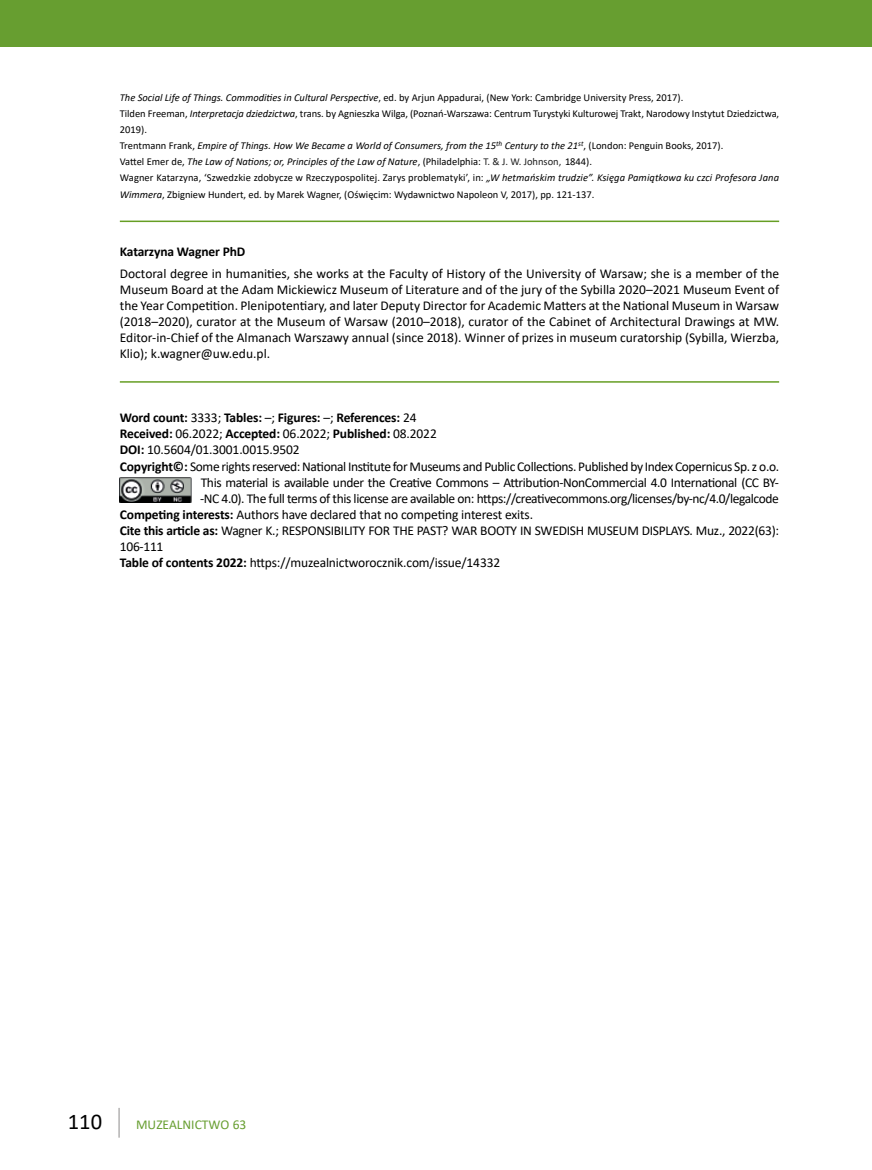
<style>
.page{position:relative;width:872px;height:1170px;background:#fff}
.page>*{position:absolute;margin:0;border:0;box-sizing:border-box;transform-origin:0 0}
.t1{font:22.5px "Calibri";color:#000}
.t2{font:13.5px/16px "Calibri";letter-spacing:-.03em;color:#000;text-align:justify}
.t3{font:13.5px "Calibri";letter-spacing:-.01em;color:#000}
.t4{font:700 13.5px "Calibri";letter-spacing:-.01em;color:#000}
.t5{font:13.5px "Calibri";color:#679e30}
.t6{font:10.5px/16px "Calibri";color:#000}
.s1{font-style:italic}
.s2{color:#1f1f1f}
.s3{font-weight:400}
.s4{font-weight:700}
</style>
<div class="page">
<hr style="left:118px;top:1107px;width:2px;height:30px;background:#b3b2b2">
<div style="left:0;top:0;width:872px;height:47px;background:#679e30"></div>
<hr style="left:120px;top:220px;width:659px;height:2px;background:#669e24">
<hr style="left:120px;top:381px;width:659px;height:1px;background:#669e24">
<img style="left:120px;top:477px;width:72px;height:25px">
<p class="t6" style="left:120px;top:89px;width:661px"><span class="s1">The Social Life of Things. Commodities in Cultural Perspective</span>, ed. by Arjun Appadurai, (New York: Cambridge University Press, 2017).<br>Tilden Freeman, <span class="s1">Interpretacja dziedzictwa</span>, trans. by Agnieszka Wilga, (Poznań-Warszawa: Centrum Turystyki Kulturowej Trakt, Narodowy Instytut Dziedzictwa, 2019).<br>Trentmann Frank, <span class="s1">Empire of Things. How We Became a World of Consumers, from the 15</span><sup>th</sup> <span class="s1">Century to the 21</span><sup>st</sup>, (London: Penguin Books, 2017).<br>Vattel Emer de, <span class="s1">The Law of Nations; or, Principles of the Law of Nature</span>, (Philadelphia: <span class="s2">T. &amp; J. W. Johnson,</span> 1844).<br>Wagner Katarzyna, ‘Szwedzkie zdobycze w Rzeczypospolitej. Zarys problematyki’, in: <span class="s1">„W hetmańskim trudzie”. Księga Pamiątkowa ku czci Profesora Jana Wimmera</span>, Zbigniew Hundert, ed. by Marek Wagner, (Oświęcim: Wydawnictwo Napoleon V, 2017), pp. 121-137.</p>
<p class="t4" style="left:120px;top:242px;width:127px">Katarzyna Wagner PhD</p>
<p class="t2" style="left:120px;top:265px;width:661px">Doctoral degree in humanities, she works at the Faculty of History of the University of Warsaw; she is a member of the Museum Board at the Adam Mickiewicz Museum of Literature and of the jury of the Sybilla 2020–2021 Museum Event of the Year Competition. Plenipotentiary, and later Deputy Director for Academic Matters at the National Museum in Warsaw (2018–2020), curator at the Museum of Warsaw (2010–2018), curator of the Cabinet of Architectural Drawings at MW.<br>Editor-in-Chief of the Almanach Warszawy annual (since 2018). Winner of prizes in museum curatorship (Sybilla, Wierzba, Klio); k.wagner@uw.edu.pl.</p>
<p class="t4" style="left:120px;top:408px;width:298px">Word count: <span class="s3">3333;</span> Tables: <span class="s3">–;</span> Figures: <span class="s3">–;</span> References: <span class="s3">24</span></p>
<p class="t4" style="left:120px;top:424px;width:318px">Received: <span class="s3">06.2022;</span> Accepted: <span class="s3">06.2022;</span> Published: <span class="s3">08.2022</span></p>
<p class="t3" style="left:120px;top:440px;width:181px"><span class="s4">DOI:</span> 10.5604/01.3001.0015.9502</p>
<p class="t2" style="left:120px;top:457px;width:661px"><span class="s4">Copyright©:</span> Some rights reserved: National Institute for Museums and Public Collections. Published by Index Copernicus Sp. z o.o.</p>
<p class="t2" style="left:201px;top:473px;width:579px">This material is available under the Creative Commons – Attribution-NonCommercial 4.0 International (CC BY-</p>
<p class="t2" style="left:200px;top:490px;width:580px">-NC 4.0). The full terms of this license are available on: https://creativecommons.org/licenses/by-nc/4.0/legalcode</p>
<p class="t3" style="left:120px;top:505px;width:415px"><span class="s4">Competing interests:</span> Authors have declared that no competing interest exits.</p>
<p class="t2" style="left:120px;top:522px;width:661px"><span class="s4">Cite this article as:</span> Wagner K.; RESPONSIBILITY FOR THE PAST? WAR BOOTY IN SWEDISH MUSEUM DISPLAYS. Muz., 2022(63):</p>
<p class="t2" style="left:120px;top:538px;width:45px">106-111</p>
<p class="t3" style="left:120px;top:553px;width:382px"><span class="s4">Table of contents 2022:</span> https://muzealnictworocznik.com/issue/14332</p>
<h1 class="t1" style="left:68px;top:1105px;width:36px">110</h1>
<p class="t5" style="left:136px;top:1115px;width:112px">MUZEALNICTWO 63</p>
</div>
